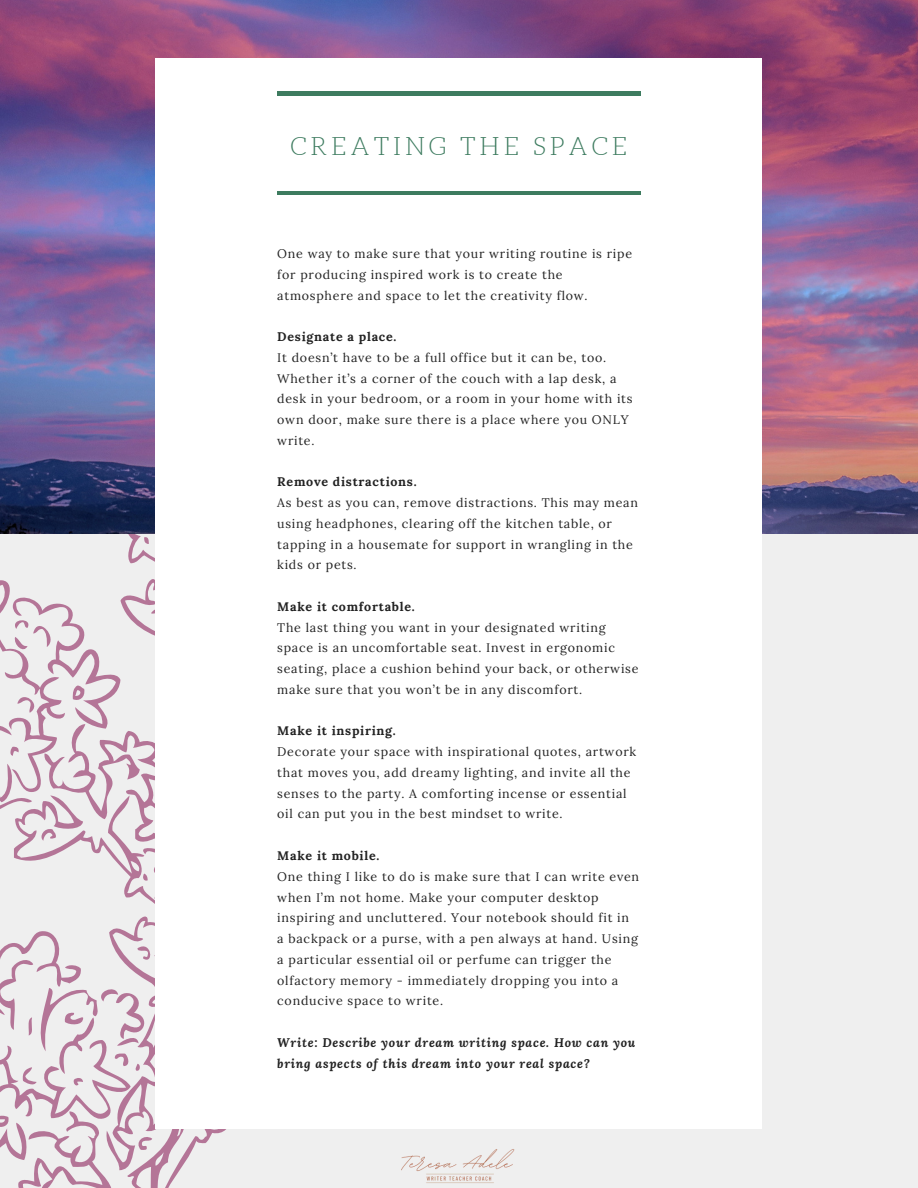
<style>
.page{position:relative;width:918px;height:1188px;background:#efefef}
.page>*{position:absolute;margin:0;border:0;box-sizing:border-box;transform-origin:0 0}
.t1{font:300 24.9px "Aleo";letter-spacing:.16em;color:#3d7b5f}
.t2{font:12.45px/20.7px "Lora";letter-spacing:.06em;color:#222}
.t3{font:italic 700 12.45px/20.7px "Lora";letter-spacing:.06em;color:#222}
.t4{font:700 12.45px "Lora";letter-spacing:.06em;color:#222}
</style>
<div class="page">
<svg style="left:18px;top:1162px;width:167px;height:26px"></svg>
<svg style="left:0;top:533px;width:226px;height:629px"></svg>
<img style="left:0;top:0;width:918px;height:533px">
<div style="left:156px;top:58px;width:606px;height:1071px;background:#fff"></div>
<hr style="left:278px;top:92px;width:363px;height:3px;background:#3d7b5f">
<hr style="left:278px;top:192px;width:363px;height:3px;background:#3d7b5f">
<img style="left:401px;top:1149px;width:114px;height:34px">
<p class="t1" style="left:290px;top:132px;width:338px">CREATING THE SPACE</p>
<p class="t2" style="left:277px;top:243px;width:356px">One way to make sure that your writing routine is ripe for producing inspired work is to create the atmosphere and space to let the creativity flow.</p>
<p class="t4" style="left:277px;top:329px;width:121px">Designate a place.</p>
<p class="t2" style="left:277px;top:347px;width:357px">It doesn’t have to be a full office but it can be, too.<br>Whether it’s a corner of the couch with a lap desk, a desk in your bedroom, or a room in your home with its own door, make sure there is a place where you ONLY write.</p>
<p class="t4" style="left:277px;top:474px;width:141px">Remove distractions.</p>
<p class="t2" style="left:277px;top:492px;width:362px">As best as you can, remove distractions. This may mean using headphones, clearing off the kitchen table, or tapping in a housemate for support in wrangling in the kids or pets.</p>
<p class="t4" style="left:277px;top:598px;width:139px">Make it comfortable.</p>
<p class="t2" style="left:277px;top:617px;width:363px">The last thing you want in your designated writing space is an uncomfortable seat. Invest in ergonomic seating, place a cushion behind your back, or otherwise make sure that you won’t be in any discomfort.</p>
<p class="t4" style="left:277px;top:723px;width:120px">Make it inspiring.</p>
<p class="t2" style="left:277px;top:741px;width:360px">Decorate your space with inspirational quotes, artwork that moves you, add dreamy lighting, and invite all the senses to the party. A comforting incense or essential oil can put you in the best mindset to write.</p>
<p class="t4" style="left:277px;top:847px;width:104px">Make it mobile.</p>
<p class="t2" style="left:277px;top:866px;width:363px">One thing I like to do is make sure that I can write even when I’m not home. Make your computer desktop inspiring and uncluttered. Your notebook should fit in<br>a backpack or a purse, with a pen always at hand. Using a particular essential oil or perfume can trigger the olfactory memory - immediately dropping you into a conducive space to write.</p>
<p class="t3" style="left:277px;top:1032px;width:360px">Write: Describe your dream writing space. How can you bring aspects of this dream into your real space?</p>
</div>
